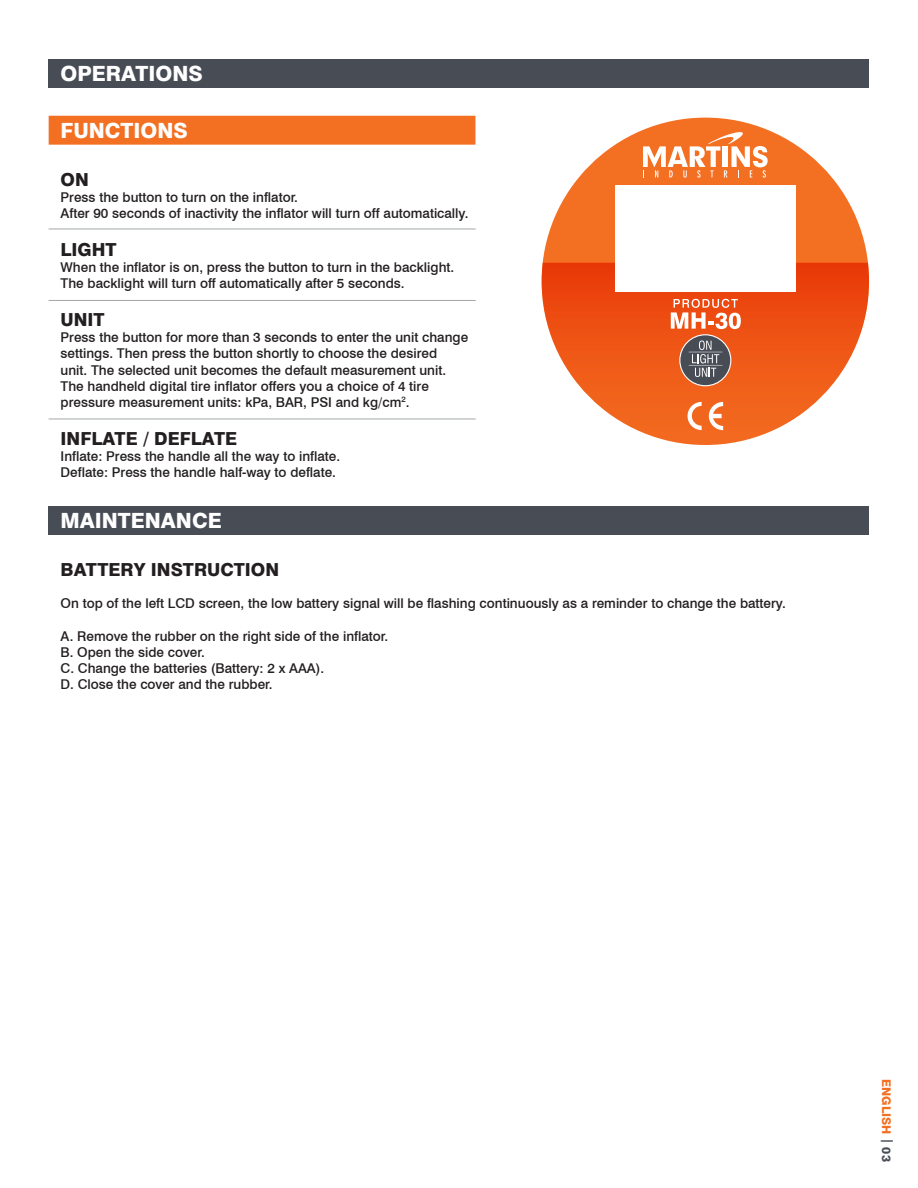
<style>
.page{position:relative;width:918px;height:1188px;background:#fff}
.page>*{position:absolute;margin:0;border:0;box-sizing:border-box;transform-origin:0 0}
.t1{font:800 21px "Swiss 721 BT";color:#fff}
.t2{font:800 18px "Swiss 721 BT";color:#231f20}
.t3{font:500 13.5px/16.2px "Swiss 721 BT";color:#231f20}
.t4{font:800 12px "Swiss 721 BT";color:#f36f21}
.s1{color:#474c55}
</style>
<div class="page">
<div style="left:49px;top:116px;width:426px;height:29px;background:#f36f21"></div>
<hr style="left:49px;top:229px;width:427px;height:1px;background:#a3a7a9">
<hr style="left:49px;top:300px;width:427px;height:1px;background:#a3a7a9">
<hr style="left:49px;top:419px;width:427px;height:1px;background:#a3a7a9">
<div style="left:49px;top:59px;width:426px;height:29px;background:#474c55"></div>
<div style="left:475px;top:59px;width:394px;height:29px;background:#474c55"></div>
<div style="left:49px;top:506px;width:426px;height:29px;background:#474c55"></div>
<div style="left:475px;top:506px;width:394px;height:29px;background:#474c55"></div>
<svg style="left:542px;top:118px;width:326px;height:145px;fill:#f37023"></svg>
<svg style="left:542px;top:263px;width:327px;height:182px"></svg>
<div style="left:680px;top:335px;width:51px;height:51px;background:#484c55;border-radius:50%"></div>
<svg style="left:671px;top:299px;width:70px;height:30px"></svg>
<svg style="left:643px;top:131px;width:125px;height:47px"></svg>
<svg style="left:688px;top:402px;width:14px;height:28px"></svg>
<svg style="left:709px;top:402px;width:14px;height:28px"></svg>
<div style="left:679px;top:334px;width:52px;height:52px;border:1px solid #fff;border-radius:50%"></div>
<svg style="left:692px;top:340px;width:27px;height:37px"></svg>
<hr style="left:689px;top:352px;width:33px;height:1px;background:#a3a6a9">
<hr style="left:689px;top:365px;width:33px;height:1px;background:#a3a6a9">
<div style="left:615px;top:186px;width:181px;height:106px;background:#fff"></div>
<h1 class="t1" style="left:61px;top:61px;width:144px">OPERATIONS</h1>
<h1 class="t1" style="left:61px;top:118px;width:129px">FUNCTIONS</h1>
<h2 class="t2" style="left:61px;top:168px;width:30px">ON</h2>
<p class="t3" style="left:61px;top:189px;width:409px">Press the button to turn on the inflator.<br>After 90 seconds of inactivity the inflator will turn off automatically.</p>
<h2 class="t2" style="left:61px;top:238px;width:58px">LIGHT</h2>
<p class="t3" style="left:61px;top:259px;width:395px">When the inflator is on, press the button to turn in the backlight.<br>The backlight will turn off automatically after 5 seconds.</p>
<h2 class="t2" style="left:61px;top:309px;width:46px">UNIT</h2>
<p class="t3" style="left:61px;top:329px;width:409px">Press the button for more than 3 seconds to enter the unit change settings. Then press the button shortly to choose the desired<br>unit. The selected unit becomes the default measurement unit.<br>The handheld digital tire inflator offers you a choice of 4 tire pressure measurement units: kPa, BAR, PSI and kg/cm<sup>2</sup>.</p>
<h2 class="t2" style="left:61px;top:427px;width:178px">INFLATE / DEFLATE</h2>
<p class="t3" style="left:61px;top:448px;width:281px">Inflate: Press the handle all the way to inflate.<br>Deflate: Press the handle half-way to deflate.</p>
<h1 class="t1" style="left:61px;top:508px;width:163px">MAINTENANCE</h1>
<h2 class="t2" style="left:61px;top:559px;width:220px">BATTERY INSTRUCTION</h2>
<p class="t3" style="left:61px;top:595px;width:727px">On top of the left LCD screen, the low battery signal will be flashing continuously as a reminder to change the battery.</p>
<p class="t3" style="left:61px;top:628px;width:329px">A. Remove the rubber on the right side of the inflator.<br>B. Open the side cover.<br>C. Change the batteries (Battery: 2 x AAA).<br>D. Close the cover and the rubber.</p>
<p class="t4" style="left:894px;top:1079px;width:84px;rotate:90deg">ENGLISH <span class="s1">| 03</span></p>
</div>
